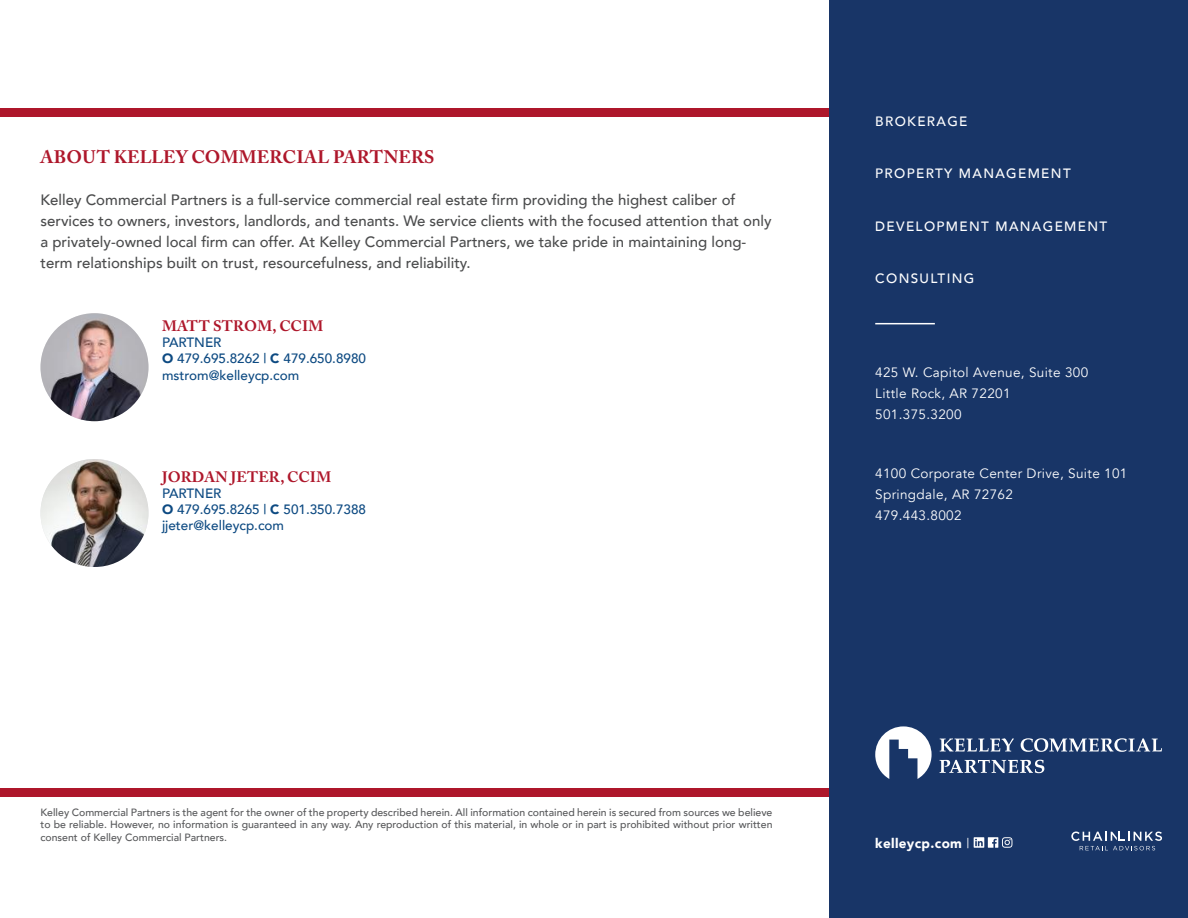
<style>
.page{position:relative;width:1188px;height:918px;background:#fff}
.page>*{position:absolute;margin:0;border:0;box-sizing:border-box;transform-origin:0 0}
.Subhead_-_Red{font:700 18px "Adobe Caslon Pro";letter-spacing:.015em;color:#ae172b}
.Body_Copy{font:500 15px/21px "Avenir";color:#4b4c4d}
.Agent_Name{font:700 15px "Adobe Caslon Pro";letter-spacing:.015em;color:#ae172b}
.t1{font:13.5px "Avenir";letter-spacing:.025em;color:#fff}
.Agent_Info{font:500 13.5px "Avenir";color:#0d4a82}
.t2{font:500 13.5px "Avenir";letter-spacing:.1em;color:#fff}
.t3{font:900 13.5px "Avenir";letter-spacing:.025em;color:#fff}
.Disclaimer{font:500 10.5px/12.6px "Avenir";color:#57585a;text-align:justify}
.s1{font-weight:900}
.s2{font-weight:400}
</style>
<div class="page">
<div style="left:0;top:788px;width:1188px;height:8px;background:#ae172b"></div>
<div style="left:0;top:108px;width:1188px;height:9px;background:#ae172b"></div>
<div style="left:830px;top:0;width:358px;height:918px;background:#183567"></div>
<svg style="left:1071px;top:832px;width:91px;height:18px"></svg>
<img style="left:40px;top:313px;width:108px;height:108px;border-radius:54px">
<svg style="left:974px;top:837px;width:38px;height:11px"></svg>
<hr style="left:875px;top:323px;width:60px;height:1px;background:#fff">
<svg style="left:875px;top:726px;width:57px;height:53px"></svg>
<svg style="left:940px;top:738px;width:74px;height:14px"></svg>
<svg style="left:1021px;top:738px;width:141px;height:14px"></svg>
<svg style="left:940px;top:760px;width:104px;height:13px"></svg>
<img style="left:40px;top:459px;width:108px;height:108px;border-radius:54px">
<p class="Subhead_-_Red" style="left:41px;top:146px;width:396px">ABOUT KELLEY COMMERCIAL PARTNERS</p>
<p class="Body_Copy" style="left:40px;top:189px;width:733px">Kelley Commercial Partners is a full-service commercial real estate firm providing the highest caliber of services to owners, investors, landlords, and tenants. We service clients with the focused attention that only a privately-owned local firm can offer. At Kelley Commercial Partners, we take pride in maintaining long&shy;term relationships built on trust, resourcefulness, and reliability.</p>
<p class="Agent_Name" style="left:162px;top:317px;width:163px">MATT STROM, CCIM</p>
<p class="Agent_Info" style="left:162px;top:331px;width:61px">PARTNER</p>
<p class="Agent_Info" style="left:162px;top:347px;width:206px"><span class="s1">O</span> 479.695.8262 | <span class="s1">C</span> 479.650.8980</p>
<p class="Agent_Info" style="left:162px;top:363px;width:139px">mstrom@kelleycp.com</p>
<p class="Agent_Name" style="left:162px;top:468px;width:171px">JORDAN JETER, CCIM</p>
<p class="Agent_Info" style="left:162px;top:481px;width:61px">PARTNER</p>
<p class="Agent_Info" style="left:162px;top:498px;width:206px"><span class="s1">O</span> 479.695.8265 | <span class="s1">C</span> 501.350.7388</p>
<p class="Agent_Info" style="left:162px;top:514px;width:124px">jjeter@kelleycp.com</p>
<p class="t2" style="left:875px;top:109px;width:94px">BROKERAGE</p>
<p class="t2" style="left:875px;top:162px;width:197px">PROPERTY MANAGEMENT</p>
<p class="t2" style="left:875px;top:214px;width:234px">DEVELOPMENT MANAGEMENT</p>
<p class="t2" style="left:875px;top:267px;width:101px">CONSULTING</p>
<p class="t1" style="left:875px;top:365px;width:215px">425 W. Capitol Avenue, Suite 300</p>
<p class="t1" style="left:875px;top:386px;width:137px">Little Rock, AR 72201</p>
<p class="t1" style="left:875px;top:407px;width:88px">501.375.3200</p>
<p class="t1" style="left:875px;top:465px;width:254px">4100 Corporate Center Drive, Suite 101</p>
<p class="t1" style="left:875px;top:486px;width:139px">Springdale, AR 72762</p>
<p class="t1" style="left:875px;top:507px;width:88px">479.443.8002</p>
<p class="Disclaimer" style="left:40px;top:805px;width:734px">Kelley Commercial Partners is the agent for the owner of the property described herein. All information contained herein is secured from sources we believe to be reliable. However, no information is guaranteed in any way. Any reproduction of this material, in whole or in part is prohibited without prior written consent of Kelley Commercial Partners.</p>
<p class="t3" style="left:875px;top:831px;width:96px">kelleycp.com <span class="s2">|</span></p>
</div>
